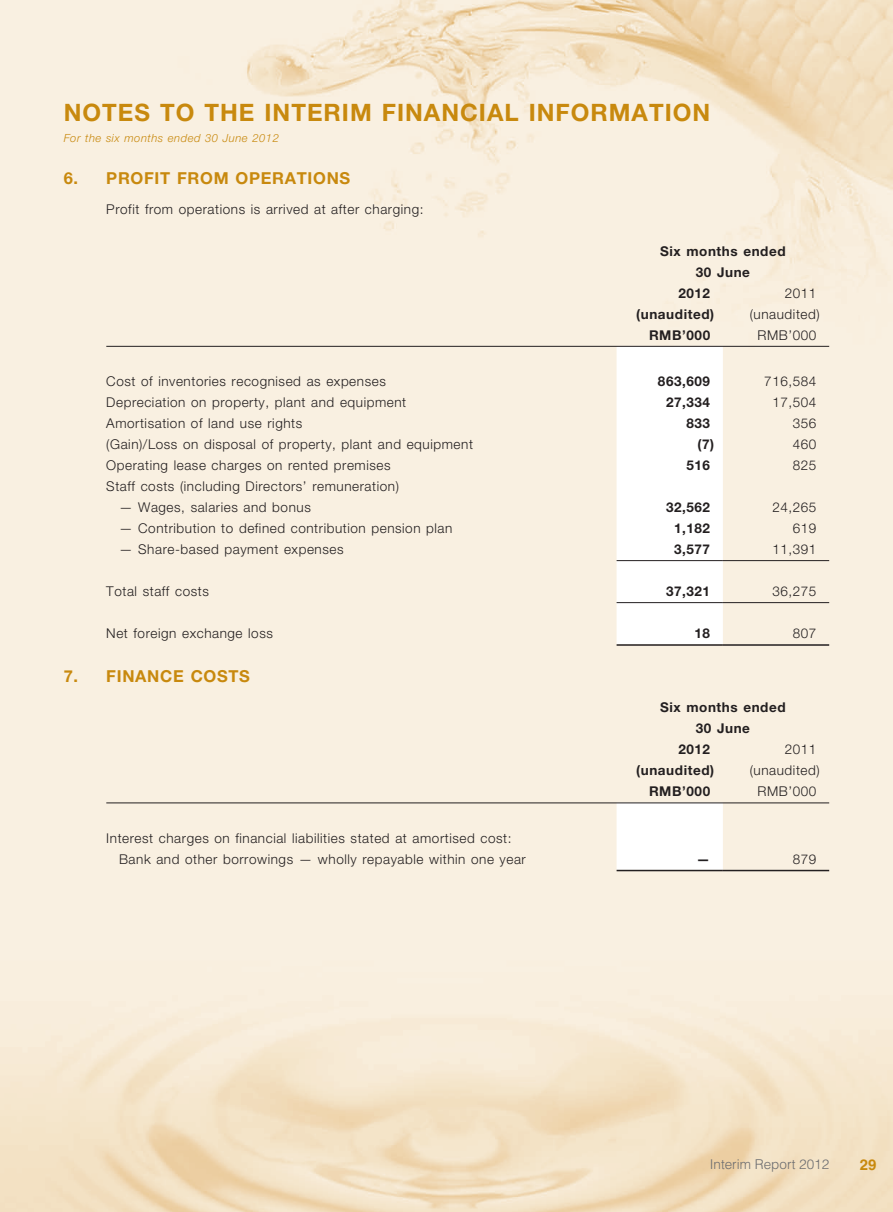
<style>
.page{position:relative;width:893px;height:1212px;background:#fff}
.page>*{position:absolute;margin:0;border:0;box-sizing:border-box;transform-origin:0 0}
.t1{font:700 24px "Helvetica Neue";letter-spacing:.04em;color:#c8890e}
.t2{font:700 16.5px "Helvetica Neue";letter-spacing:.04em;color:#c8890e}
.t3{font:700 15px "Helvetica";color:#c8890e}
.t4{font:300 13.5px/21px "Helvetica Neue";letter-spacing:.04em;color:#231f20}
.t5{font:700 13.5px "Helvetica Neue";letter-spacing:.04em;color:#231f20}
.t6{font:300 13.5px "Helvetica";color:#6c6d70}
.t7{font:italic 300 11.25px "Helvetica Neue";letter-spacing:.04em;color:#c8890e}
</style>
<div class="page">
<img style="left:0;top:0;width:893px;height:1212px">
<svg style="left:617px;top:347px;width:106px;height:297px"></svg>
<hr style="left:106px;top:346px;width:723px;height:1px;background:#231f20">
<hr style="left:617px;top:560px;width:106px;height:1px;background:#231f20">
<hr style="left:723px;top:560px;width:106px;height:1px;background:#231f20">
<hr style="left:617px;top:602px;width:106px;height:1px;background:#231f20">
<hr style="left:723px;top:602px;width:106px;height:1px;background:#231f20">
<hr style="left:617px;top:644px;width:106px;height:2px;background:#231f20">
<hr style="left:723px;top:644px;width:106px;height:2px;background:#231f20">
<svg style="left:617px;top:803px;width:106px;height:67px"></svg>
<hr style="left:106px;top:802px;width:723px;height:1px;background:#231f20">
<hr style="left:617px;top:870px;width:106px;height:1px;background:#231f20">
<hr style="left:723px;top:870px;width:106px;height:1px;background:#231f20">
<h1 class="t1" style="left:64px;top:98px;width:37px">Notes</h1>
<h1 class="t1" style="left:160px;top:98px;width:62px">to the</h1>
<h1 class="t1" style="left:264px;top:98px;width:26px">Interim</h1>
<h1 class="t1" style="left:382px;top:98px;width:32px">Financial</h1>
<h1 class="t1" style="left:529px;top:98px;width:27px">Information</h1>
<p class="t7" style="left:64px;top:131px;width:217px">For the six months ended 30 June 2012</p>
<p class="t2" style="left:64px;top:168px;width:288px">6. PROFIT FROM OPERATIONS</p>
<p class="t4" style="left:106px;top:198px;width:319px">Profit from operations is arrived at after charging:</p>
<p class="t5" style="left:660px;top:243px;width:127px">Six months ended</p>
<p class="t5" style="left:696px;top:264px;width:56px">30 June</p>
<p class="t5" style="left:678px;top:285px;width:33px">2012</p>
<p class="t4" style="left:785px;top:282px;width:33px">2011</p>
<p class="t5" style="left:636px;top:306px;width:79px">(unaudited)</p>
<p class="t4" style="left:750px;top:303px;width:71px">(unaudited)</p>
<p class="t5" style="left:649px;top:327px;width:63px">RMB’000</p>
<p class="t4" style="left:757px;top:324px;width:60px">RMB’000</p>
<p class="t4" style="left:106px;top:370px;width:281px">Cost of inventories recognised as expenses</p>
<p class="t5" style="left:658px;top:373px;width:54px">863,609</p>
<p class="t4" style="left:764px;top:370px;width:54px">716,584</p>
<p class="t4" style="left:106px;top:391px;width:301px">Depreciation on property, plant and equipment</p>
<p class="t5" style="left:666px;top:394px;width:46px">27,334</p>
<p class="t4" style="left:772px;top:391px;width:46px">17,504</p>
<p class="t4" style="left:106px;top:412px;width:197px">Amortisation of land use rights</p>
<p class="t5" style="left:686px;top:415px;width:25px">833</p>
<p class="t4" style="left:793px;top:412px;width:25px">356</p>
<p class="t4" style="left:106px;top:433px;width:368px">(Gain)/Loss on disposal of property, plant and equipment</p>
<p class="t5" style="left:697px;top:436px;width:18px">(7)</p>
<p class="t4" style="left:793px;top:433px;width:25px">460</p>
<p class="t4" style="left:106px;top:454px;width:286px">Operating lease charges on rented premises</p>
<p class="t5" style="left:686px;top:457px;width:25px">516</p>
<p class="t4" style="left:793px;top:454px;width:25px">825</p>
<p class="t4" style="left:106px;top:475px;width:294px">Staff costs (including Directors’ remuneration)</p>
<p class="t4" style="left:119px;top:496px;width:193px">— Wages, salaries and bonus</p>
<p class="t5" style="left:666px;top:499px;width:46px">32,562</p>
<p class="t4" style="left:772px;top:496px;width:46px">24,265</p>
<p class="t4" style="left:119px;top:517px;width:335px">— Contribution to defined contribution pension plan</p>
<p class="t5" style="left:674px;top:520px;width:38px">1,182</p>
<p class="t4" style="left:793px;top:517px;width:25px">619</p>
<p class="t4" style="left:119px;top:538px;width:226px">— Share-based payment expenses</p>
<p class="t5" style="left:674px;top:541px;width:38px">3,577</p>
<p class="t4" style="left:772px;top:538px;width:46px">11,391</p>
<p class="t4" style="left:106px;top:580px;width:104px">Total staff costs</p>
<p class="t5" style="left:666px;top:583px;width:46px">37,321</p>
<p class="t4" style="left:772px;top:580px;width:46px">36,275</p>
<p class="t4" style="left:106px;top:622px;width:168px">Net foreign exchange loss</p>
<p class="t5" style="left:695px;top:625px;width:17px">18</p>
<p class="t4" style="left:793px;top:622px;width:25px">807</p>
<p class="t2" style="left:64px;top:666px;width:188px">7. FINANCE COSTS</p>
<p class="t5" style="left:660px;top:699px;width:127px">Six months ended</p>
<p class="t5" style="left:696px;top:720px;width:56px">30 June</p>
<p class="t5" style="left:678px;top:741px;width:33px">2012</p>
<p class="t4" style="left:785px;top:739px;width:33px">2011</p>
<p class="t5" style="left:636px;top:762px;width:79px">(unaudited)</p>
<p class="t4" style="left:750px;top:760px;width:71px">(unaudited)</p>
<p class="t5" style="left:649px;top:783px;width:63px">RMB’000</p>
<p class="t4" style="left:757px;top:781px;width:60px">RMB’000</p>
<p class="t4" style="left:119px;top:827px;width:408px;text-indent:-13px">Interest charges on financial liabilities stated at amortised cost:<br>Bank and other borrowings — wholly repayable within one year</p>
<p class="t5" style="left:697px;top:850px;width:15px">—</p>
<p class="t4" style="left:793px;top:848px;width:25px">879</p>
<p class="t6" style="left:710px;top:1156px;width:121px">Interim Report 2012</p>
<p class="t3" style="left:860px;top:1155px;width:18px">29</p>
</div>
